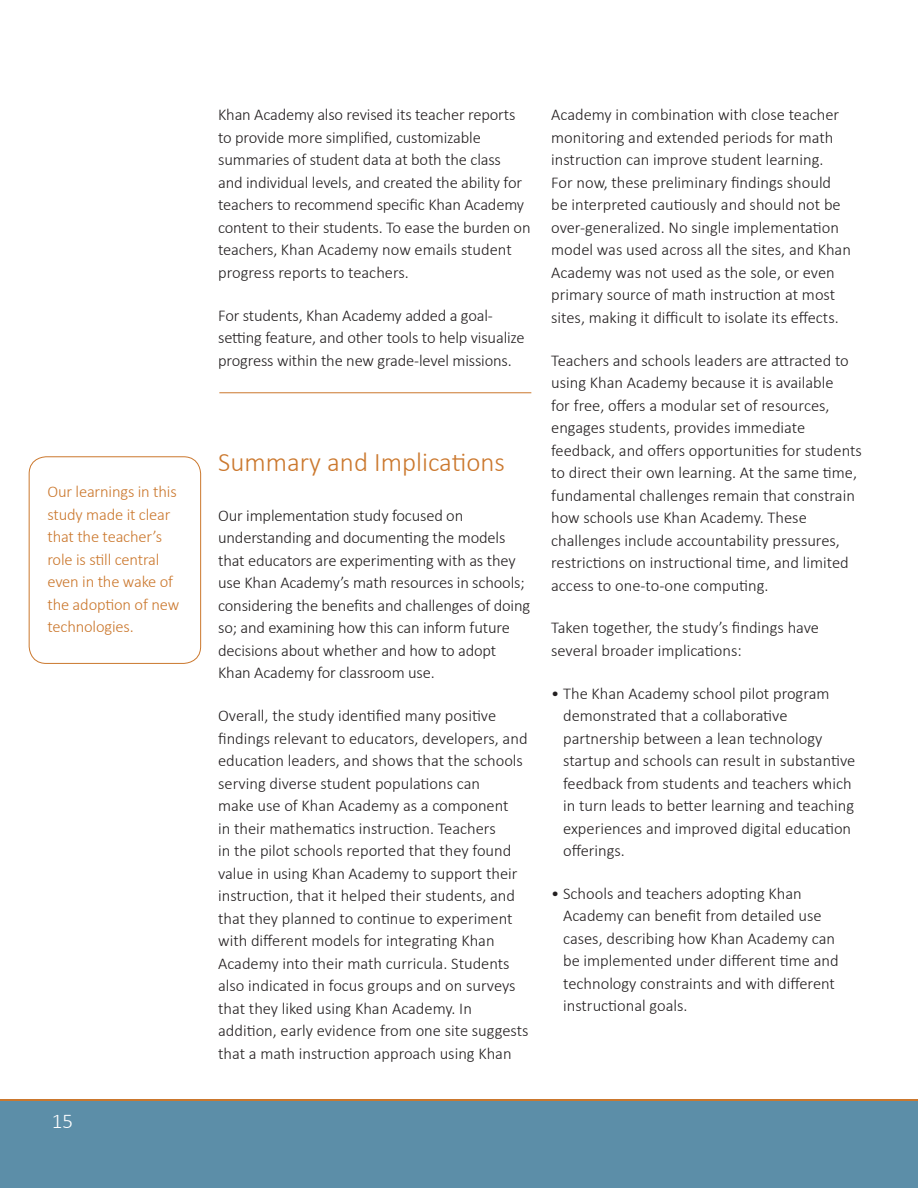
<style>
.page{position:relative;width:918px;height:1188px;background:#fff}
.page>*{position:absolute;margin:0;border:0;box-sizing:border-box;transform-origin:0 0}
.heading_1{font:300 27px "Calibri";color:#cb782e}
.t1{font:300 21px "Calibri";color:#fff}
.body{font:300 16.5px/22.5px "Calibri";color:#231f20}
.pull_quote{font:300 16.5px/22.5px "Calibri";letter-spacing:-.01em;color:#cb782e}
</style>
<div class="page">
<div style="left:0;top:1099px;width:918px;height:80px;background:#cb782e"></div>
<div style="left:0;top:1101px;width:918px;height:87px;background:#5c8ea8"></div>
<hr style="left:219px;top:392px;width:312px;height:1px;background:#cb782e">
<div style="left:29px;top:456px;width:172px;height:208px;border:1px solid #cb782e;border-radius:17px"></div>
<p class="pull_quote" style="left:47px;top:480px;width:133px">Our learnings in this study made it clear that the teacher’s role is still central even in the wake of the adoption of new technologies.</p>
<p class="t1" style="left:52px;top:1108px;width:23px">15</p>
<p class="body" style="left:218px;top:103px;width:314px">Khan Academy also revised its teacher reports to provide more simplified, customizable summaries of student data at both the class<br>and individual levels, and created the ability for teachers to recommend specific Khan Academy content to their students. To ease the burden on teachers, Khan Academy now emails student progress reports to teachers.</p>
<p class="body" style="left:218px;top:303px;width:308px">For students, Khan Academy added a goal&shy;setting feature, and other tools to help visualize progress within the new grade-level missions.</p>
<p class="heading_1" style="left:218px;top:446px;width:288px">Summary and Implications</p>
<p class="body" style="left:218px;top:503px;width:314px">Our implementation study focused on understanding and documenting the models that educators are experimenting with as they use Khan Academy’s math resources in schools; considering the benefits and challenges of doing so; and examining how this can inform future decisions about whether and how to adopt Khan Academy for classroom use.</p>
<p class="body" style="left:218px;top:704px;width:312px">Overall, the study identified many positive findings relevant to educators, developers, and education leaders, and shows that the schools serving diverse student populations can<br>make use of Khan Academy as a component<br>in their mathematics instruction. Teachers<br>in the pilot schools reported that they found value in using Khan Academy to support their instruction, that it helped their students, and that they planned to continue to experiment with different models for integrating Khan Academy into their math curricula. Students also indicated in focus groups and on surveys that they liked using Khan Academy. In addition, early evidence from one site suggests that a math instruction approach using Khan</p>
<p class="body" style="left:551px;top:103px;width:301px">Academy in combination with close teacher monitoring and extended periods for math instruction can improve student learning.<br>For now, these preliminary findings should be interpreted cautiously and should not be over-generalized. No single implementation model was used across all the sites, and Khan Academy was not used as the sole, or even primary source of math instruction at most sites, making it difficult to isolate its effects.</p>
<p class="body" style="left:551px;top:348px;width:312px">Teachers and schools leaders are attracted to using Khan Academy because it is available<br>for free, offers a modular set of resources, engages students, provides immediate feedback, and offers opportunities for students to direct their own learning. At the same time, fundamental challenges remain that constrain how schools use Khan Academy. These challenges include accountability pressures, restrictions on instructional time, and limited access to one-to-one computing.</p>
<p class="body" style="left:551px;top:616px;width:269px">Taken together, the study’s findings have several broader implications:</p>
<p class="body" style="left:563px;top:681px;width:294px;text-indent:-12px">• The Khan Academy school pilot program demonstrated that a collaborative partnership between a lean technology startup and schools can result in substantive feedback from students and teachers which in turn leads to better learning and teaching experiences and improved digital education offerings.</p>
<p class="body" style="left:563px;top:881px;width:277px;text-indent:-12px">• Schools and teachers adopting Khan Academy can benefit from detailed use cases, describing how Khan Academy can be implemented under different time and technology constraints and with different instructional goals.</p>
</div>
